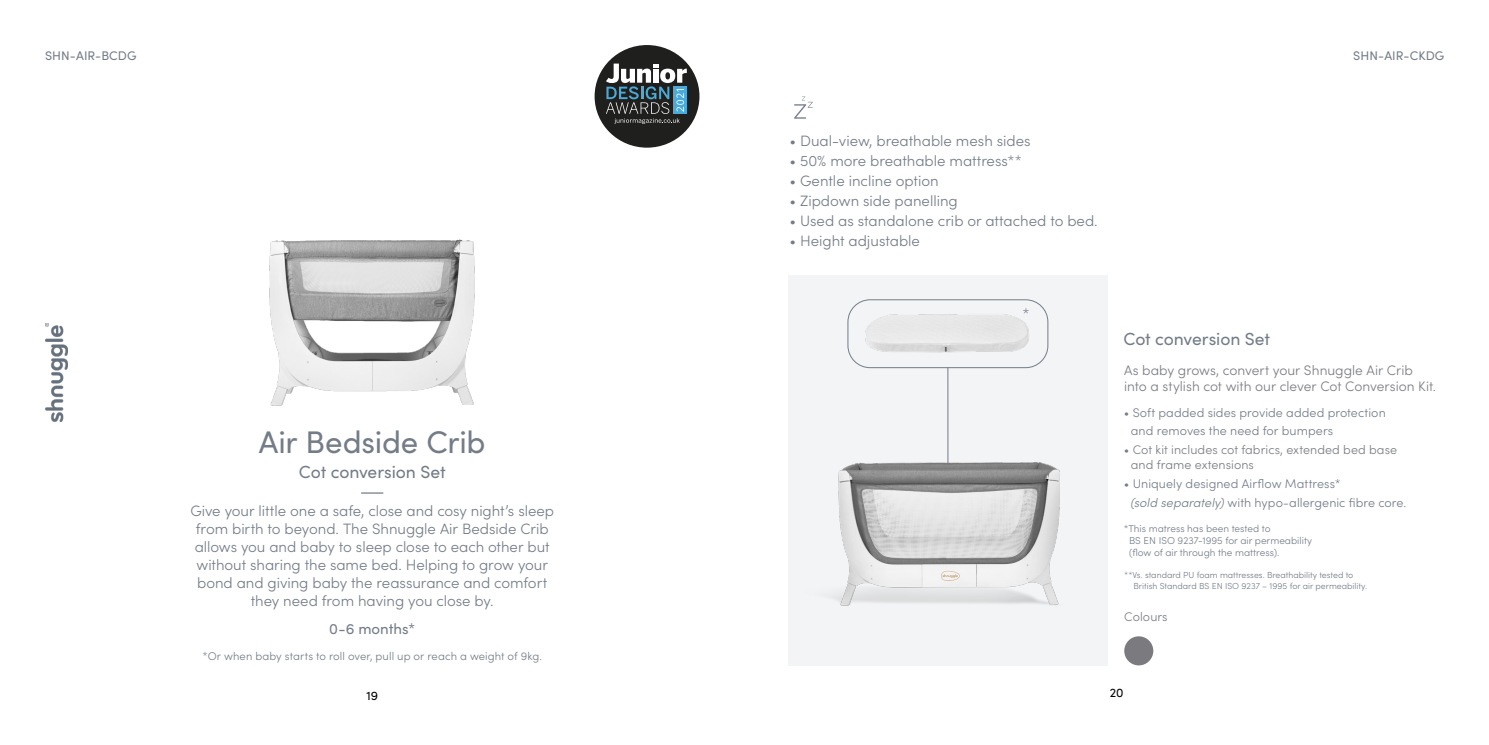
<style>
.page{position:relative;width:1489px;height:745px;background:#fff}
.page>*{position:absolute;margin:0;border:0;box-sizing:border-box;transform-origin:0 0}
.t1{font:31.25px "Sofia Pro";letter-spacing:-.005em;color:#747c87}
.t2{font:17.5px "Sofia Pro";letter-spacing:-.005em;color:#747c87}
.t3{font:300 15px/18px "Sofia Pro";letter-spacing:-.005em;color:#747c87;text-align:center}
.t4{font:15px "Sofia Pro";color:#747c87}
.t5{font:300 13.75px/16.5px "Sofia Pro";color:#797c82}
.t6{font:300 12.5px/18.8px "Sofia Pro";letter-spacing:.005em;color:#747c87}
.t7{font:300 12.5px/15px "Sofia Pro";letter-spacing:.005em;color:#797c82}
.t8{font:12.5px "Sofia Pro";letter-spacing:.005em;color:#747c87}
.t9{font:12.5px "Sofia Pro";color:#000}
.t10{font:300 11.25px "Sofia Pro";letter-spacing:.005em;color:#747c87}
.t11{font:300 10px/12px "Sofia Pro";color:#747c87}
.t12{font:300 8.75px/10.5px "Sofia Pro";color:#747c87}
.s1{color:#747c87}
.s2{font-style:italic}
</style>
<div class="page">
<svg style="left:361px;top:492px;width:22px;height:1px"></svg>
<div style="left:788px;top:275px;width:319px;height:390px;background:#f3f4f5"></div>
<img style="left:269px;top:239px;width:206px;height:167px">
<img style="left:788px;top:370px;width:320px;height:296px">
<div style="left:1124px;top:636px;width:29px;height:29px;background:#7b7b7f;border-radius:50%"></div>
<svg style="left:794px;top:96px;width:18px;height:23px"></svg>
<img style="left:865px;top:314px;width:164px;height:39px">
<hr style="left:947px;top:367px;width:1px;height:96px;background:#747c87">
<div style="left:847px;top:299px;width:201px;height:69px;border:1px solid #747c87;border-radius:22px"></div>
<img style="left:45px;top:323px;width:23px;height:98px">
<div style="left:594px;top:45px;width:105px;height:102px;background:#1f201d;border-radius:50%"></div>
<svg style="left:606px;top:64px;width:80px;height:60px"></svg>
<p class="t8" style="left:45px;top:47px;width:93px">SHN-AIR-BCDG</p>
<p class="t8" style="left:1352px;top:47px;width:93px">SHN-AIR-CKDG</p>
<p class="t3" style="left:789px;top:131px;width:243px">• Dual-view, breathable mesh sides</p>
<p class="t3" style="left:789px;top:151px;width:234px">• 50% more breathable mattress**</p>
<p class="t3" style="left:789px;top:171px;width:151px">• Gentle incline option</p>
<p class="t3" style="left:789px;top:191px;width:170px">• Zipdown side panelling</p>
<p class="t3" style="left:789px;top:211px;width:310px">• Used as standalone crib or attached to bed.</p>
<p class="t3" style="left:789px;top:231px;width:132px">• Height adjustable</p>
<h1 class="t1" style="left:259px;top:419px;width:228px">Air Bedside Crib</h1>
<p class="t2" style="left:299px;top:458px;width:148px">Cot conversion Set</p>
<p class="t3" style="left:190px;top:501px;width:365px">Give your little one a safe, close and cosy night’s sleep from birth to beyond. The Shnuggle Air Bedside Crib allows you and baby to sleep close to each other but without sharing the same bed. Helping to grow your bond and giving baby the reassurance and comfort they need from having you close by.</p>
<p class="t4" style="left:329px;top:617px;width:88px">0-6 months*</p>
<p class="t10" style="left:202px;top:647px;width:341px">*Or when baby starts to roll over, pull up or reach a weight of 9kg.</p>
<p class="t3" style="left:1022px;top:304px;width:9px">*</p>
<p class="t2" style="left:1123px;top:326px;width:148px">Cot conversion Set</p>
<p class="t5" style="left:1124px;top:360px;width:313px">As baby grows, convert your Shnuggle Air Crib into a stylish cot with our clever Cot Conversion Kit.</p>
<p class="t6" style="left:1130px;top:402px;width:256px;text-indent:-7px">• Soft padded sides provide added protection and removes the need for bumpers</p>
<p class="t7" style="left:1130px;top:441px;width:268px;text-indent:-7px"><span class="s1">•</span> Cot kit includes cot fabrics, extended bed base and frame extensions</p>
<p class="t6" style="left:1130px;top:473px;width:277px;text-indent:-7px">• Uniquely designed Airflow Mattress*<br><span class="s2">(sold separately)</span> with hypo-allergenic fibre core.</p>
<p class="t11" style="left:1128px;top:521px;width:184px;text-indent:-5px">*This matress has been tested to<br>BS EN ISO 9237-1995 for air permeability (flow of air through the mattress).</p>
<p class="t12" style="left:1133px;top:569px;width:235px;text-indent:-9px">**Vs. standard PU foam mattresses. Breathability tested to<br>British Standard BS EN ISO 9237 – 1995 for air permeability.</p>
<p class="t7" style="left:1124px;top:607px;width:45px">Colours</p>
<p class="t9" style="left:366px;top:686px;width:13px">19</p>
<p class="t9" style="left:1109px;top:683px;width:15px">20</p>
</div>
